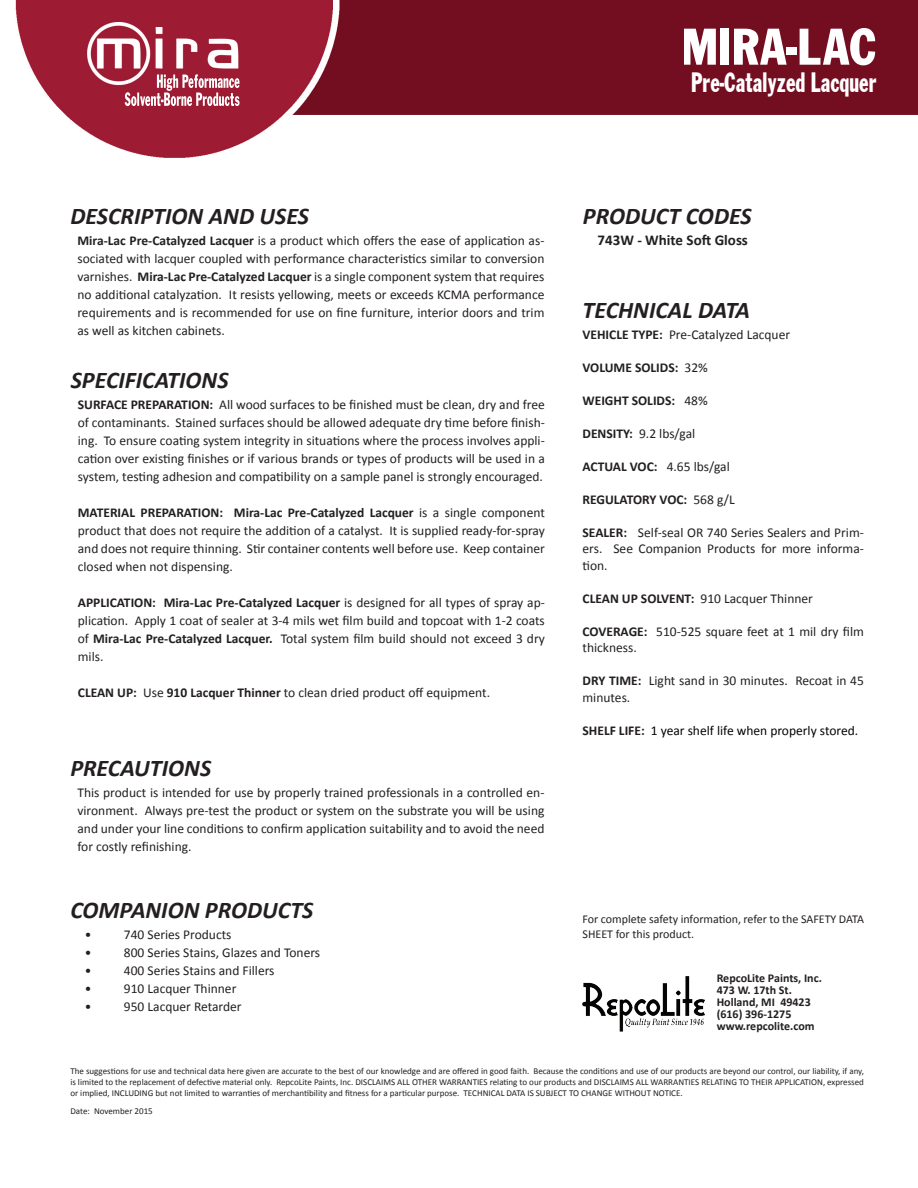
<style>
.page{position:relative;width:918px;height:1188px;background:#fff}
.page>*{position:absolute;margin:0;border:0;box-sizing:border-box;transform-origin:0 0}
.t1{font:54px "Franklin Cond Gothic";color:#fff}
.t2{font:29.25px "Franklin Cond Gothic";color:#fff;scale:.77 1}
.t3{font:italic 700 24px "Calibri";color:#231f20}
.t4{font:700 15px "Calibri";color:#231f20}
.t5{font:13.5px/18px "Calibri";color:#231f20;text-align:justify}
.t6{font:700 13.5px "Calibri";color:#231f20}
.t7{font:13.5px "Calibri";color:#040503}
.t8{font:700 12px "Calibri";color:#231f20}
.t9{font:12px/14.4px "Calibri";color:#231f20}
.t10{font:9px/10.8px "Calibri";color:#231f20;text-align:justify}
.s1{font-weight:700}
.s2{font-weight:400}
.s3{font-weight:700;color:#231f20}
</style>
<div class="page">
<img style="left:15px;top:0;width:903px;height:158px">
<img style="left:583px;top:976px;width:122px;height:56px">
<p class="t1" style="left:682px;top:16px;width:196px">MIRA-LAC</p>
<p class="t2" style="left:691px;top:66px;width:242px">Pre-Catalyzed Lacquer</p>
<p class="t3" style="left:70px;top:200px;width:240px">DESCRIPTION AND USES</p>
<p class="t5" style="left:77px;top:231px;width:469px"><span class="s1">Mira-Lac Pre-Catalyzed Lacquer</span> is a product which offers the ease of application as&shy;sociated with lacquer coupled with performance characteristics similar to conversion varnishes. <span class="s1">Mira-Lac Pre-Catalyzed Lacquer</span> is a single component system that requires no additional catalyzation. It resists yellowing, meets or exceeds KCMA performance requirements and is recommended for use on fine furniture, interior doors and trim as well as kitchen cabinets.</p>
<p class="t3" style="left:71px;top:365px;width:159px">SPECIFICATIONS</p>
<p class="t5" style="left:78px;top:395px;width:469px"><span class="s1">SURFACE PREPARATION:</span> All wood surfaces to be finished must be clean, dry and free of contaminants. Stained surfaces should be allowed adequate dry time before finish&shy;ing. To ensure coating system integrity in situations where the process involves appli&shy;cation over existing finishes or if various brands or types of products will be used in a system, testing adhesion and compatibility on a sample panel is strongly encouraged.</p>
<p class="t5" style="left:78px;top:503px;width:469px"><span class="s1">MATERIAL PREPARATION: Mira-Lac Pre-Catalyzed Lacquer</span> is a single component product that does not require the addition of a catalyst. It is supplied ready-for-spray and does not require thinning. Stir container contents well before use. Keep container closed when not dispensing.</p>
<p class="t5" style="left:78px;top:593px;width:469px"><span class="s1">APPLICATION: Mira-Lac Pre-Catalyzed Lacquer</span> is designed for all types of spray ap&shy;plication. Apply 1 coat of sealer at 3-4 mils wet film build and topcoat with 1-2 coats of <span class="s1">Mira-Lac Pre-Catalyzed Lacquer.</span> Total system film build should not exceed 3 dry mils.</p>
<p class="t5" style="left:78px;top:683px;width:414px"><span class="s1">CLEAN UP:</span> Use <span class="s1">910 Lacquer Thinner</span> to clean dried product off equipment.</p>
<p class="t3" style="left:70px;top:753px;width:142px">PRECAUTIONS</p>
<p class="t5" style="left:77px;top:783px;width:469px">This product is intended for use by properly trained professionals in a controlled en&shy;vironment. Always pre-test the product or system on the substrate you will be using and under your line conditions to confirm application suitability and to avoid the need for costly refinishing.</p>
<p class="t3" style="left:70px;top:894px;width:245px">COMPANION PRODUCTS</p>
<p class="t5" style="left:85px;top:925px;width:148px">• 740 Series Products</p>
<p class="t5" style="left:85px;top:943px;width:237px">• 800 Series Stains, Glazes and Toners</p>
<p class="t5" style="left:85px;top:961px;width:191px">• 400 Series Stains and Fillers</p>
<p class="t5" style="left:85px;top:979px;width:153px">• 910 Lacquer Thinner</p>
<p class="t5" style="left:85px;top:997px;width:158px">• 950 Lacquer Retarder</p>
<p class="t3" style="left:583px;top:201px;width:170px">PRODUCT CODES</p>
<p class="t4" style="left:598px;top:231px;width:152px">743W - White Soft Gloss</p>
<p class="t3" style="left:583px;top:295px;width:169px">TECHNICAL DATA</p>
<p class="t5" style="left:583px;top:325px;width:209px"><span class="s1">VEHICLE TYPE:</span> Pre-Catalyzed Lacquer</p>
<p class="t6" style="left:583px;top:359px;width:127px">VOLUME SOLIDS: <span class="s2">32%</span></p>
<p class="t6" style="left:583px;top:392px;width:127px">WEIGHT SOLIDS: <span class="s2">48%</span></p>
<p class="t5" style="left:583px;top:424px;width:114px"><span class="s1">DENSITY:</span> 9.2 lbs/gal</p>
<p class="t5" style="left:583px;top:457px;width:149px"><span class="s1">ACTUAL VOC:</span> 4.65 lbs/gal</p>
<p class="t6" style="left:583px;top:491px;width:154px">REGULATORY VOC: <span class="s2">568 g/L</span></p>
<p class="t5" style="left:583px;top:524px;width:283px;line-height:16.5px"><span class="s1">SEALER:</span> Self-seal OR 740 Series Sealers and Prim&shy;ers. See Companion Products for more informa&shy;tion.</p>
<p class="t5" style="left:583px;top:589px;width:232px"><span class="s1">CLEAN UP SOLVENT:</span> 910 Lacquer Thinner</p>
<p class="t5" style="left:583px;top:623px;width:283px;line-height:16.5px"><span class="s1">COVERAGE:</span> 510-525 square feet at 1 mil dry film thickness.</p>
<p class="t5" style="left:583px;top:672px;width:283px;line-height:16.5px"><span class="s1">DRY TIME:</span> Light sand in 30 minutes. Recoat in 45 minutes.</p>
<p class="t7" style="left:583px;top:722px;width:277px"><span class="s3">SHELF LIFE:</span> 1 year shelf life when properly stored.</p>
<p class="t9" style="left:583px;top:912px;width:283px">For complete safety information, refer to the SAFETY DATA<br>SHEET for this product.</p>
<p class="t8" style="left:717px;top:971px;width:107px">RepcoLite Paints, Inc.</p>
<p class="t8" style="left:717px;top:983px;width:77px">473 W. 17th St.</p>
<p class="t8" style="left:717px;top:995px;width:96px">Holland, MI 49423</p>
<p class="t8" style="left:717px;top:1007px;width:76px">(616) 396-1275</p>
<p class="t8" style="left:717px;top:1019px;width:99px">www.repcolite.com</p>
<p class="t10" style="left:70px;top:1066px;width:795px">The suggestions for use and technical data here given are accurate to the best of our knowledge and are offered in good faith. Because the conditions and use of our products are beyond our control, our liability, if any, is limited to the replacement of defective material only. RepcoLite Paints, Inc. DISCLAIMS ALL OTHER WARRANTIES relating to our products and DISCLAIMS ALL WARRANTIES RELATING TO THEIR APPLICATION, expressed or implied, INCLUDING but not limited to warranties of merchantibility and fitness for a particular purpose. TECHNICAL DATA IS SUBJECT TO CHANGE WITHOUT NOTICE.</p>
<p class="t10" style="left:70px;top:1105px;width:84px">Date: November 2015</p>
</div>
